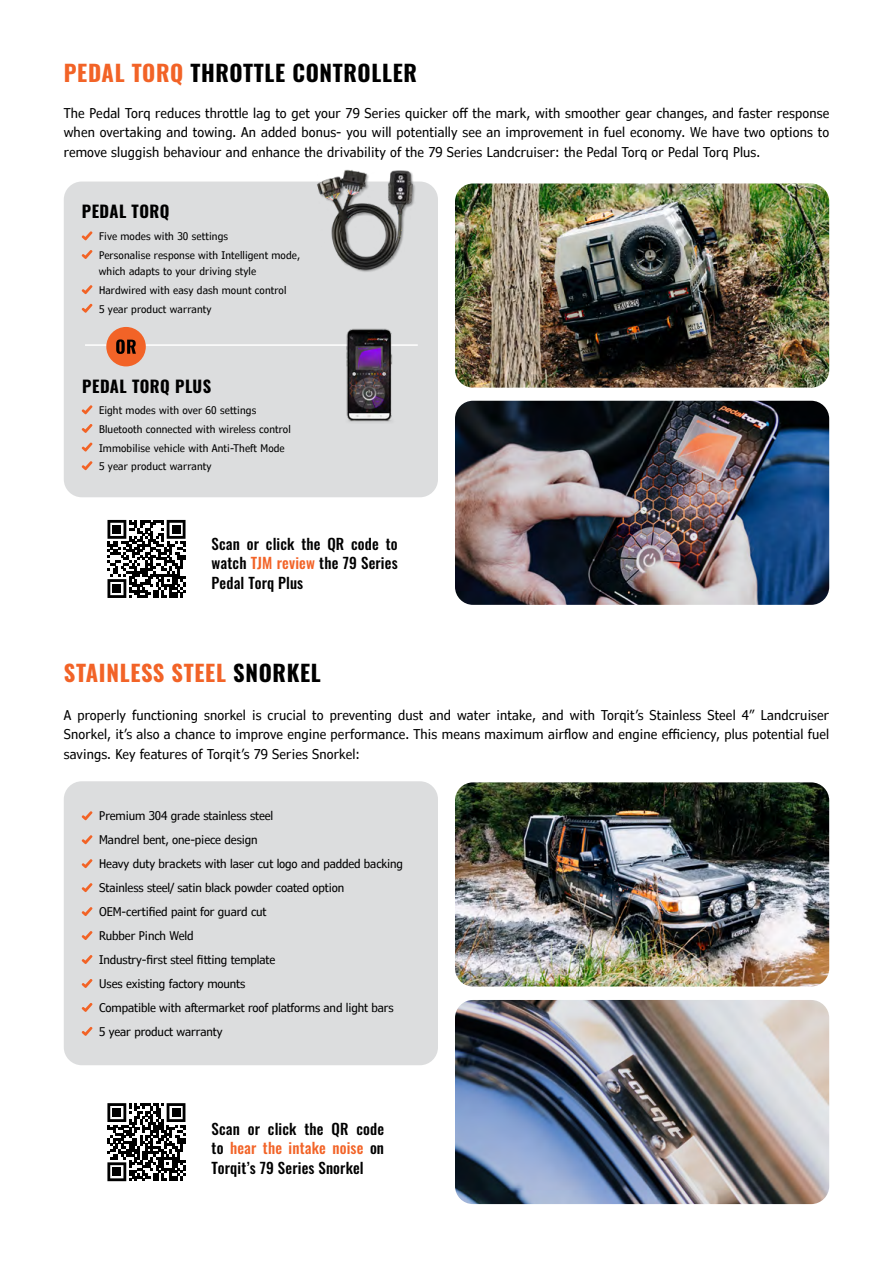
<style>
.page{position:relative;width:893px;height:1263px;background:#fff}
.page>*{position:absolute;margin:0;border:0;box-sizing:border-box;transform-origin:0 0}
.t1{font:700 22.5px "Oswald";letter-spacing:.03em;color:#000}
.t2{font:700 22.5px "Oswald";letter-spacing:.03em;color:#f26327}
.t3{font:700 16.5px "Oswald";letter-spacing:.03em;color:#000}
.t4{font:500 15px/19.5px "Oswald";letter-spacing:.01em;color:#000;text-align:justify}
.t5{font:condensed 13.5px/19.5px "Verdana Pro";letter-spacing:.01em;color:#000;text-align:justify}
.t6{font:condensed 12px/24px "Verdana Pro";letter-spacing:-.01em;color:#000}
.t7{font:condensed 10.5px/18.6px "Verdana Pro";letter-spacing:.01em;color:#000}
.s1{color:#f26327}
.s2{color:#000}
</style>
<div class="page">
<img style="left:455px;top:1000px;width:374px;height:204px">
<img style="left:455px;top:401px;width:374px;height:204px">
<img style="left:455px;top:183px;width:374px;height:205px">
<div style="left:64px;top:182px;width:374px;height:315px;background:#dcddde;border-radius:18px"></div>
<img style="left:313px;top:169px;width:104px;height:103px">
<hr style="left:85px;top:344px;width:333px;height:2px;background:#fff">
<div style="left:106px;top:327px;width:40px;height:39px;background:#f26327;border-radius:50%"></div>
<svg style="left:116px;top:339px;width:20px;height:15px"></svg>
<img style="left:339px;top:328px;width:60px;height:94px">
<svg style="left:82px;top:231px;width:10px;height:9px"></svg>
<svg style="left:82px;top:250px;width:10px;height:9px"></svg>
<svg style="left:82px;top:285px;width:10px;height:9px"></svg>
<svg style="left:82px;top:304px;width:10px;height:9px"></svg>
<svg style="left:82px;top:405px;width:10px;height:9px"></svg>
<svg style="left:82px;top:424px;width:10px;height:9px"></svg>
<svg style="left:82px;top:442px;width:10px;height:9px"></svg>
<svg style="left:82px;top:461px;width:10px;height:9px"></svg>
<svg style="left:107px;top:520px;width:79px;height:78px"></svg>
<div style="left:113px;top:525px;width:8px;height:8px;background:#000"></div>
<div style="left:172px;top:525px;width:8px;height:8px;background:#000"></div>
<div style="left:113px;top:584px;width:8px;height:9px;background:#000"></div>
<svg style="left:107px;top:1103px;width:78px;height:78px"></svg>
<div style="left:113px;top:1108px;width:8px;height:8px;background:#000"></div>
<div style="left:172px;top:1108px;width:8px;height:8px;background:#000"></div>
<div style="left:113px;top:1168px;width:8px;height:8px;background:#000"></div>
<img style="left:455px;top:782px;width:374px;height:204px">
<div style="left:64px;top:781px;width:374px;height:284px;background:#dcddde;border-radius:18px"></div>
<svg style="left:82px;top:811px;width:10px;height:9px"></svg>
<svg style="left:82px;top:835px;width:10px;height:9px"></svg>
<svg style="left:82px;top:859px;width:10px;height:9px"></svg>
<svg style="left:82px;top:883px;width:10px;height:9px"></svg>
<svg style="left:82px;top:907px;width:10px;height:9px"></svg>
<svg style="left:82px;top:931px;width:10px;height:9px"></svg>
<svg style="left:82px;top:955px;width:10px;height:9px"></svg>
<svg style="left:82px;top:979px;width:10px;height:9px"></svg>
<svg style="left:82px;top:1003px;width:10px;height:9px"></svg>
<svg style="left:82px;top:1027px;width:10px;height:9px"></svg>
<h1 class="t1" style="left:64px;top:61px;width:355px"><span class="s1">PEDAL TORQ</span> THROTTLE CONTROLLER</h1>
<p class="t5" style="left:64px;top:103px;width:767px">The Pedal Torq reduces throttle lag to get your 79 Series quicker off the mark, with smoother gear changes, and faster response when overtaking and towing. An added bonus- you will potentially see an improvement in fuel economy. We have two options to remove sluggish behaviour and enhance the drivability of the 79 Series Landcruiser: the Pedal Torq or Pedal Torq Plus.</p>
<p class="t3" style="left:82px;top:203px;width:89px">PEDAL TORQ</p>
<p class="t7" style="left:99px;top:227px;width:202px">Five modes with 30 settings<br>Personalise response with Intelligent mode,</p>
<p class="t7" style="left:99px;top:262px;width:189px">which adapts to your driving style<br>Hardwired with easy dash mount control<br>5 year product warranty</p>
<p class="t3" style="left:82px;top:378px;width:131px">PEDAL TORQ PLUS</p>
<p class="t7" style="left:99px;top:401px;width:193px">Eight modes with over 60 settings Bluetooth connected with wireless control Immobilise vehicle with Anti-Theft Mode 5 year product warranty</p>
<p class="t4" style="left:212px;top:535px;width:188px">Scan or click the QR code to watch <span class="s1">TJM review</span> the 79 Series Pedal Torq Plus</p>
<h1 class="t2" style="left:64px;top:661px;width:259px">STAINLESS STEEL <span class="s2">SNORKEL</span></h1>
<p class="t5" style="left:64px;top:705px;width:767px">A properly functioning snorkel is crucial to preventing dust and water intake, and with Torqit’s Stainless Steel 4” Landcruiser Snorkel, it’s also a chance to improve engine performance. This means maximum airflow and engine efficiency, plus potential fuel savings. Key features of Torqit’s 79 Series Snorkel:</p>
<p class="t6" style="left:99px;top:804px;width:305px">Premium 304 grade stainless steel<br>Mandrel bent, one-piece design<br>Heavy duty brackets with laser cut logo and padded backing Stainless steel/ satin black powder coated option OEM-certified paint for guard cut<br>Rubber Pinch Weld<br>Industry-first steel fitting template<br>Uses existing factory mounts<br>Compatible with aftermarket roof platforms and light bars 5 year product warranty</p>
<p class="t4" style="left:212px;top:1120px;width:174px">Scan or click the QR code to <span class="s1">hear the intake noise</span> on Torqit’s 79 Series Snorkel</p>
</div>
